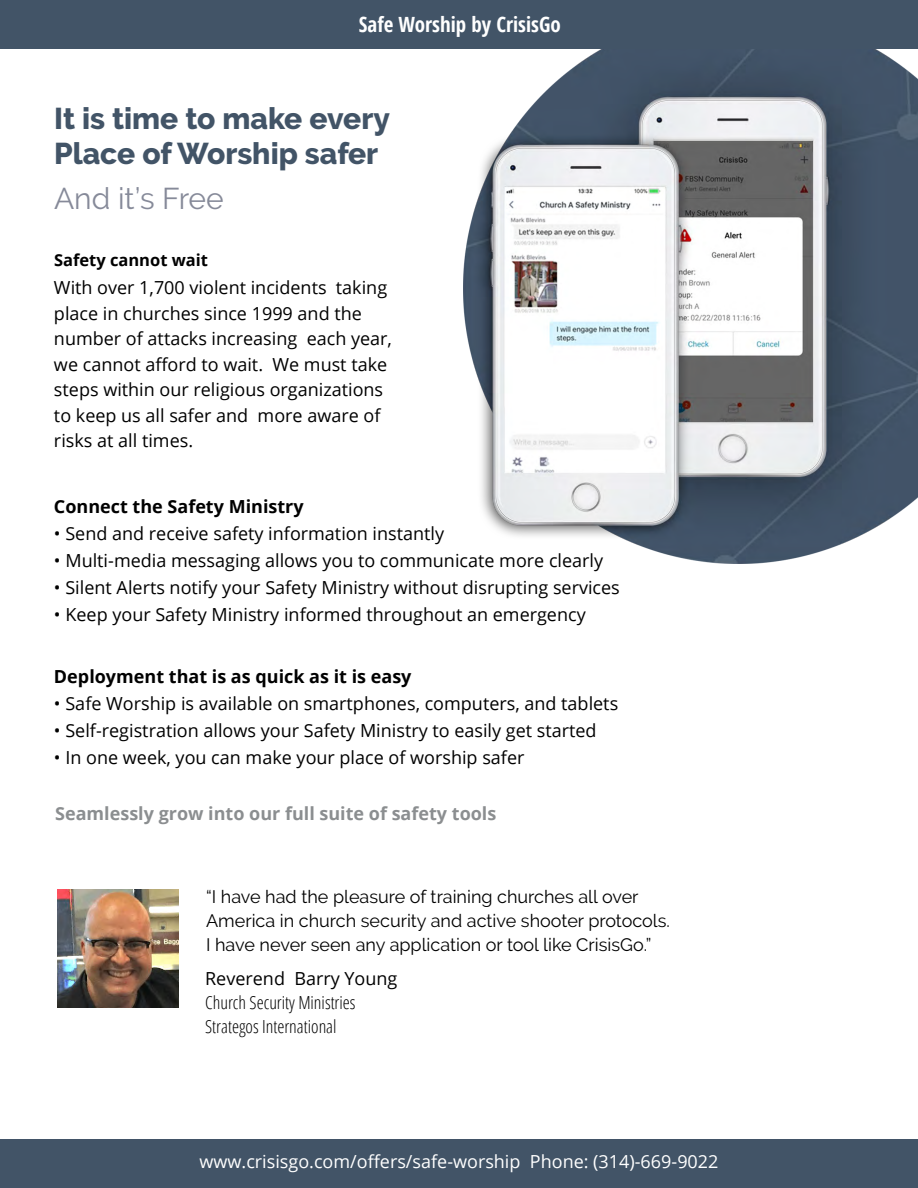
<style>
.page{position:relative;width:918px;height:1188px;background:#fff}
.page>*{position:absolute;margin:0;border:0;box-sizing:border-box;transform-origin:0 0}
.t1{font:800 30px/34.5px "Raleway";color:#425467}
.t2{font:30px "Raleway";color:#868a99}
.t3{font:700 condensed 21px "Open Sans";color:#fff}
.t4{font:18px/25.5px "Open Sans";color:#000}
.t5{font:18px/24px "Raleway";color:#000}
.t6{font:700 18px "Open Sans";color:#000}
.t7{font:18px "Open Sans";color:#fff}
.t8{font:300 condensed 18px/24px "Open Sans";color:#000}
.t9{font:700 18px "Open Sans";color:#8b8e90}
.t10{font:700 16.5px "Open Sans";color:#000}
</style>
<div class="page">
<img style="left:463px;top:49px;width:455px;height:515px">
<div style="left:1px;top:0;width:917px;height:49px;background:#425467"></div>
<img style="left:58px;top:889px;width:120px;height:119px">
<div style="left:1px;top:1140px;width:917px;height:48px;background:#425467"></div>
<p class="t3" style="left:359px;top:10px;width:203px">Safe Worship by CrisisGo</p>
<h1 class="t1" style="left:54px;top:102px;width:337px">It is time to make every<br>Place of Worship safer</h1>
<h1 class="t2" style="left:54px;top:181px;width:171px">And it’s Free</h1>
<p class="t10" style="left:54px;top:248px;width:156px">Safety cannot wait</p>
<p class="t4" style="left:54px;top:275px;width:340px">With over 1,700 violent incidents taking place in churches since 1999 and the number of attacks increasing each year, we cannot afford to wait. We must take steps within our religious organizations to keep us all safer and more aware of risks at all times.</p>
<p class="t6" style="left:54px;top:494px;width:251px">Connect the Safety Ministry</p>
<p class="t4" style="left:54px;top:521px;width:392px">• Send and receive safety information instantly</p>
<p class="t4" style="left:54px;top:548px;width:551px">• Multi-media messaging allows you to communicate more clearly</p>
<p class="t4" style="left:54px;top:575px;width:567px">• Silent Alerts notify your Safety Ministry without disrupting services</p>
<p class="t4" style="left:54px;top:602px;width:533px">• Keep your Safety Ministry informed throughout an emergency</p>
<p class="t6" style="left:54px;top:664px;width:359px">Deployment that is as quick as it is easy</p>
<p class="t4" style="left:54px;top:690px;width:566px">• Safe Worship is available on smartphones, computers, and tablets</p>
<p class="t4" style="left:54px;top:717px;width:544px">• Self-registration allows your Safety Ministry to easily get started</p>
<p class="t4" style="left:54px;top:744px;width:472px">• In one week, you can make your place of worship safer</p>
<p class="t9" style="left:55px;top:800px;width:443px">Seamlessly grow into our full suite of safety tools</p>
<p class="t5" style="left:206px;top:885px;width:465px">“I have had the pleasure of training churches all over<br>America in church security and active shooter protocols.<br>I have never seen any application or tool like CrisisGo.”</p>
<p class="t4" style="left:205px;top:965px;width:194px">Reverend Barry Young</p>
<p class="t8" style="left:205px;top:989px;width:152px">Church Security Ministries<br>Strategos International</p>
<p class="t7" style="left:200px;top:1149px;width:520px">www.crisisgo.com/offers/safe-worship Phone: (314)-669-9022</p>
</div>
